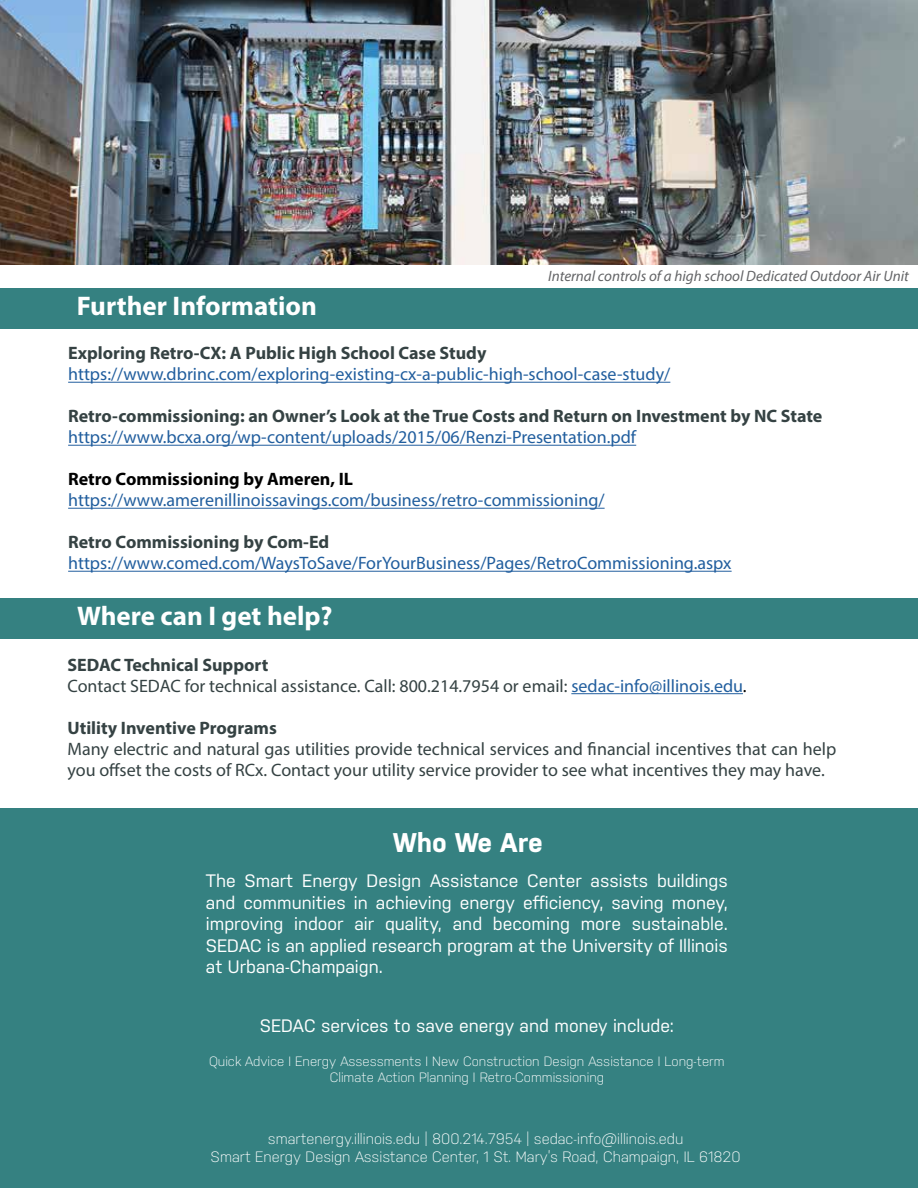
<style>
.page{position:relative;width:918px;height:1188px;background:#fff}
.page>*{position:absolute;margin:0;border:0;box-sizing:border-box;transform-origin:0 0}
.t1{font:700 27px "Myriad Pro";color:#fff}
.t2{font:700 27px "Nudista";color:#fff}
.t3{font:18px "Myriad Pro";color:#215e9e}
.t4{font:18px/21px "Myriad Pro";color:#354243}
.t5{font:18px/21.6px "Nudista";color:#fff;text-align:justify}
.t6{font:700 18px "Myriad Pro";color:#354243}
.t7{font:700 18px "Myriad Pro";color:#000}
.t8{font:300 15px/18px "Nudista";color:#fff;text-align:center}
.t9{font:italic 15px "Myriad Pro";color:#636466}
.t10{font:300 13.5px/16.2px "Nudista";color:#fff;text-align:center}
.s1{font-weight:700}
.s2{color:#215e9e}
.s3{color:#000}
</style>
<div class="page">
<img style="left:0;top:0;width:918px;height:265px">
<div style="left:0;top:809px;width:918px;height:379px;background:#358181"></div>
<div style="left:0;top:289px;width:918px;height:40px;background:#358181"></div>
<div style="left:0;top:598px;width:918px;height:41px;background:#358181"></div>
<hr style="left:68px;top:382px;width:602px;height:1px;background:#215e9e">
<hr style="left:68px;top:445px;width:568px;height:1px;background:#215e9e">
<hr style="left:68px;top:508px;width:537px;height:1px;background:#215e9e">
<hr style="left:68px;top:571px;width:664px;height:1px;background:#215e9e">
<hr style="left:571px;top:693px;width:172px;height:1px;background:#215e9e">
<p class="t9" style="left:548px;top:267px;width:362px">Internal controls of a high school Dedicated Outdoor Air Unit</p>
<h1 class="t1" style="left:77px;top:289px;width:242px">Further Information</h1>
<p class="t6" style="left:68px;top:342px;width:420px">Exploring Retro-CX: A Public High School Case Study</p>
<p class="t3" style="left:68px;top:363px;width:604px">https://www.dbrinc.com/exploring-existing-cx-a-public-high-school-case-study/</p>
<p class="t6" style="left:68px;top:405px;width:756px">Retro-commissioning: an Owner’s Look at the True Costs and Return on Investment by NC State</p>
<p class="t3" style="left:68px;top:426px;width:570px">https://www.bcxa.org/wp-content/uploads/2015/06/Renzi-Presentation.pdf</p>
<p class="t7" style="left:68px;top:468px;width:287px">Retro Commissioning by Ameren, IL</p>
<p class="t3" style="left:68px;top:489px;width:538px">https://www.amerenillinoissavings.com/business/retro-commissioning/</p>
<p class="t6" style="left:68px;top:531px;width:263px">Retro Commissioning by Com-Ed</p>
<p class="t3" style="left:68px;top:552px;width:665px">https://www.comed.com/WaysToSave/ForYourBusiness/Pages/RetroCommissioning.aspx</p>
<h1 class="t1" style="left:77px;top:598px;width:257px">Where can I get help?</h1>
<p class="t4" style="left:68px;top:654px;width:681px"><span class="s1">SEDAC Technical Support<br></span>Contact SEDAC for technical assistance. Call: 800.214.7954 or email: <span class="s2">sedac-info@illinois.edu</span><span class="s3">.</span></p>
<p class="t6" style="left:68px;top:716px;width:211px">Utility Inventive Programs</p>
<p class="t4" style="left:68px;top:738px;width:770px">Many electric and natural gas utilities provide technical services and financial incentives that can help you offset the costs of RCx. Contact your utility service provider to see what incentives they may have.</p>
<h1 class="t2" style="left:393px;top:827px;width:151px">Who We Are</h1>
<p class="t5" style="left:206px;top:870px;width:524px">The Smart Energy Design Assistance Center assists buildings and communities in achieving energy efficiency, saving money, improving indoor air quality, and becoming more sustainable.<br>SEDAC is an applied research program at the University of Illinois at Urbana-Champaign.</p>
<p class="t5" style="left:260px;top:1014px;width:416px">SEDAC services to save energy and money include:</p>
<p class="t10" style="left:209px;top:1053px;width:517px">Quick Advice I Energy Assessments I New Construction Design Assistance I Long-term<br>Climate Action Planning I Retro-Commissioning</p>
<p class="t8" style="left:211px;top:1130px;width:532px">smartenergy.illinois.edu | 800.214.7954 | sedac-info@illinois.edu<br>Smart Energy Design Assistance Center, 1 St. Mary’s Road, Champaign, IL 61820</p>
</div>
